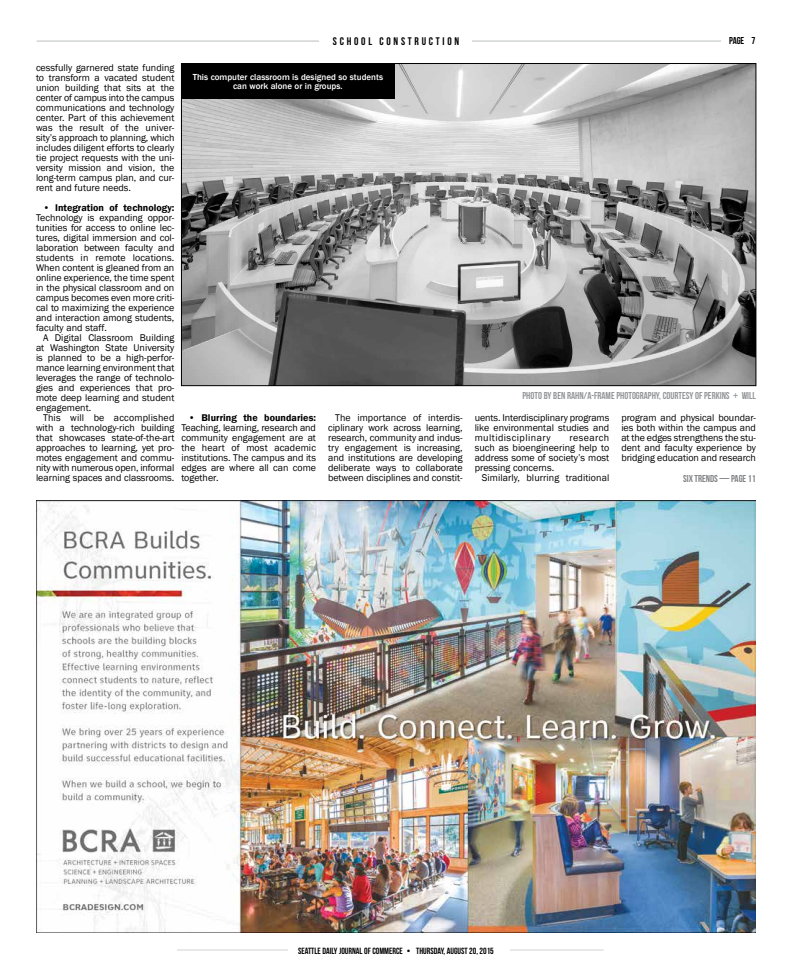
<style>
.page{position:relative;width:792px;height:972px;background:#fff}
.page>*{position:absolute;margin:0;border:0;box-sizing:border-box;transform-origin:0 0}
.t1{font:11px "Bebas Neue";letter-spacing:.25em;color:#000}
.t2{font:10px/10px "Franklin Gothic";color:#000;text-align:justify}
.t3{font:10px "Bebas Neue";color:#939598}
.t4{font:600 10px "Franklin Gothic";letter-spacing:.005em;color:#000}
.t5{font:10px "Bebas Neue";color:#808285}
.t6{font:10px "Bebas Neue";color:#000}
.t7{font:500 9px/9px "Franklin Gothic";color:#fff;text-align:center}
.t8{font:9px "Bebas Neue";color:#000}
.s1{color:#fff}
.s2{font-family:"Arial"}
</style>
<div class="page">
<hr style="left:36px;top:41px;width:720px;height:1px;background:#d1d3d4">
<div style="left:319px;top:36px;width:153px;height:12px;background:#fff"></div>
<div style="left:721px;top:36px;width:36px;height:14px;background:#fff"></div>
<hr style="left:177px;top:950px;width:427px;height:1px;background:#d1d3d4">
<div style="left:288px;top:942px;width:222px;height:18px;background:#fff"></div>
<img style="left:36px;top:500px;width:720px;height:432px">
<img style="left:183px;top:65px;width:571px;height:319px">
<div style="left:181px;top:64px;width:214px;height:35px;background:#000"></div>
<p class="t1" style="left:333px;top:35px;width:128px">SCHOOL CONSTRUCTION</p>
<p class="t6" style="left:729px;top:35px;width:29px">PAGE <span class="s1">XX</span>7</p>
<p class="t2" style="left:36px;top:62px;width:140px">cessfully garnered state funding to transform a vacated student union building that sits at the center of campus into the campus communications and technology center. Part of this achievement was the result of the univer&shy;sity’s approach to planning, which includes diligent efforts to clearly tie project requests with the uni&shy;versity mission and vision, the long-term campus plan, and cur&shy;rent and future needs.</p>
<p class="t4" style="left:43px;top:201px;width:133px">• Integration of technology:</p>
<p class="t2" style="left:36px;top:212px;width:140px">Technology is expanding oppor&shy;tunities for access to online lec&shy;tures, digital immersion and col&shy;laboration between faculty and students in remote locations.<br>When content is gleaned from an online experience, the time spent in the physical classroom and on campus becomes even more criti&shy;cal to maximizing the experience and interaction among students, faculty and staff.</p>
<p class="t2" style="left:36px;top:332px;width:140px;text-indent:7px">A Digital Classroom Building at Washington State University is planned to be a high-perfor&shy;mance learning environment that leverages the range of technolo&shy;gies and experiences that pro&shy;mote deep learning and student engagement.</p>
<p class="t2" style="left:36px;top:412px;width:140px;text-indent:7px">This will be accomplished with a technology-rich building that showcases state-of-the-art approaches to learning, yet pro&shy;motes engagement and commu&shy;nity with numerous open, informal learning spaces and classrooms.</p>
<p class="t7" style="left:193px;top:72px;width:192px">This computer classroom is designed so students can work alone or in groups.</p>
<p class="t3" style="left:522px;top:390px;width:235px">PHOTO BY BEN RAHN/A-FRAME PHOTOGRAPHY, COURTESY OF PERKINS <span class="s2">+</span> WILL</p>
<p class="t4" style="left:188px;top:411px;width:129px">• Blurring the boundaries:</p>
<p class="t2" style="left:181px;top:423px;width:136px">Teaching, learning, research and community engagement are at the heart of most academic institutions. The campus and its edges are where all can come together.</p>
<p class="t2" style="left:328px;top:413px;width:136px;text-indent:7px">The importance of interdis&shy;ciplinary work across learning, research, community and indus&shy;try engagement is increasing, and institutions are developing deliberate ways to collaborate between disciplines and constit-</p>
<p class="t2" style="left:475px;top:413px;width:136px">uents. Interdisciplinary programs like environmental studies and multidisciplinary</p>
<p class="t2" style="left:621px;top:413px;width:136px">program and physical boundar&shy;ies both within the campus and at the edges strengthens the stu&shy;dent and faculty experience by bridging education and research</p>
<p class="t2" style="left:475px;top:433px;width:136px;text-indent:95px">research such as bioengineering help to address some of society’s most pressing concerns.</p>
<p class="t2" style="left:482px;top:473px;width:129px">Similarly, blurring traditional</p>
<p class="t5" style="left:683px;top:473px;width:74px">SIX TRENDS — PAGE 11</p>
<p class="t8" style="left:298px;top:946px;width:197px">SEATTLE DAILY JOURNAL OF COMMERCE • THURSDAY, AUGUST 20, 2015</p>
</div>
